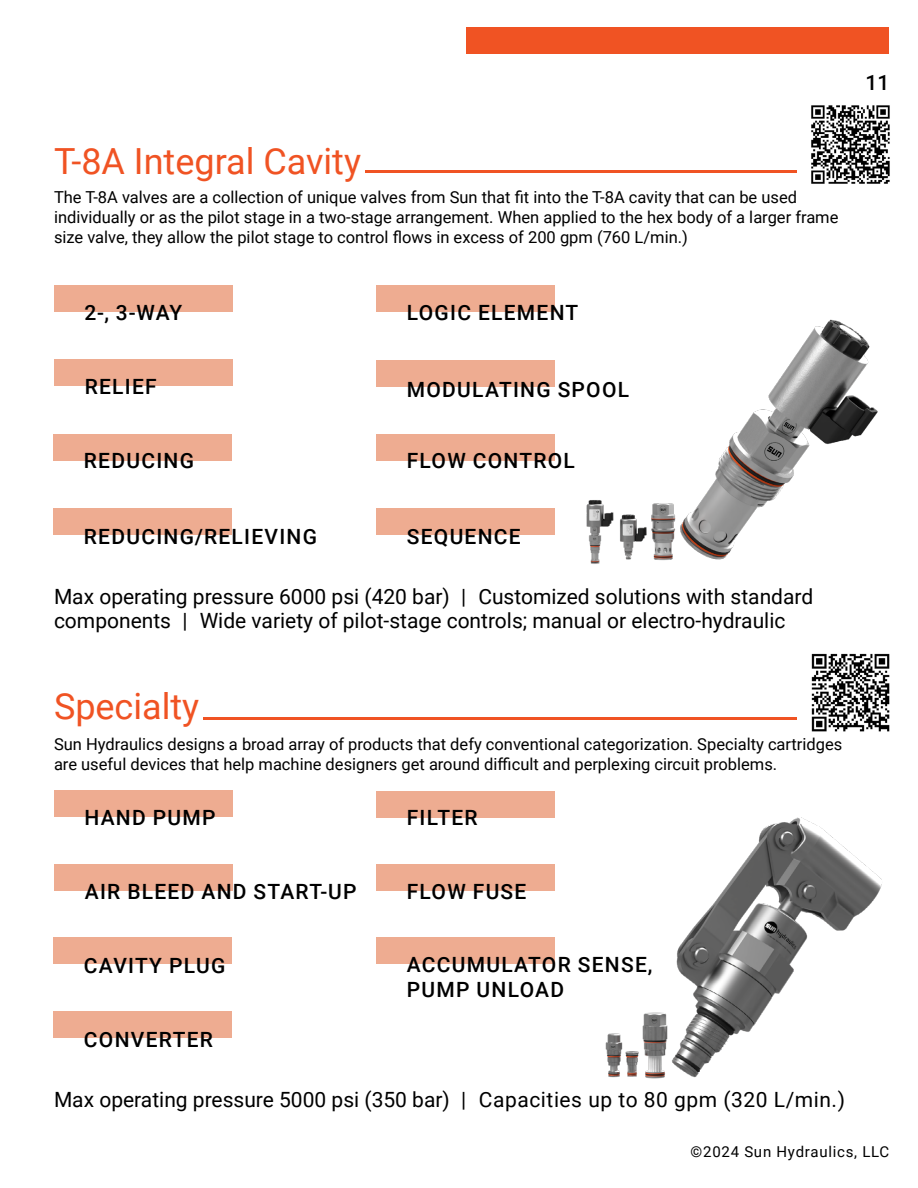
<style>
.page{position:relative;width:918px;height:1188px;background:#fff}
.page>*{position:absolute;margin:0;border:0;box-sizing:border-box;transform-origin:0 0}
.t1{font:36px "Roboto";color:#f05323}
.t2{font:21px/24px "Roboto";color:#000}
.t3{font:500 21px/25.2px "Roboto";letter-spacing:.06em;color:#000}
.t4{font:16.5px/19.8px "Roboto";color:#000}
.t5{font:15px "Roboto";letter-spacing:.05em;color:#000}
</style>
<div class="page">
<div style="left:466px;top:28px;width:423px;height:26px;background:#f05323"></div>
<div style="left:54px;top:285px;width:178px;height:27px;background:#eeac91"></div>
<div style="left:54px;top:359px;width:179px;height:27px;background:#eeac91"></div>
<div style="left:53px;top:434px;width:179px;height:27px;background:#eeac91"></div>
<div style="left:376px;top:285px;width:179px;height:27px;background:#eeac91"></div>
<div style="left:376px;top:360px;width:179px;height:27px;background:#eeac91"></div>
<div style="left:53px;top:508px;width:179px;height:27px;background:#eeac91"></div>
<div style="left:376px;top:434px;width:179px;height:27px;background:#eeac91"></div>
<div style="left:376px;top:508px;width:179px;height:27px;background:#eeac91"></div>
<div style="left:54px;top:790px;width:178px;height:27px;background:#eeac91"></div>
<div style="left:54px;top:864px;width:179px;height:27px;background:#eeac91"></div>
<div style="left:53px;top:937px;width:179px;height:27px;background:#eeac91"></div>
<div style="left:376px;top:791px;width:179px;height:27px;background:#eeac91"></div>
<div style="left:376px;top:864px;width:179px;height:27px;background:#eeac91"></div>
<div style="left:53px;top:1011px;width:179px;height:27px;background:#eeac91"></div>
<div style="left:376px;top:937px;width:179px;height:27px;background:#eeac91"></div>
<img style="left:811px;top:105px;width:79px;height:79px">
<hr style="left:365px;top:170px;width:432px;height:3px;background:#f05323">
<hr style="left:203px;top:718px;width:594px;height:2px;background:#f05323">
<img style="left:586px;top:319px;width:292px;height:245px">
<img style="left:605px;top:817px;width:277px;height:262px">
<img style="left:811px;top:653px;width:79px;height:79px">
<h1 class="t1" style="left:54px;top:136px;width:309px">T-8A Integral Cavity</h1>
<p class="t4" style="left:54px;top:187px;width:786px">The T-8A valves are a collection of unique valves from Sun that fit into the T-8A cavity that can be used individually or as the pilot stage in a two-stage arrangement. When applied to the hex body of a larger frame size valve, they allow the pilot stage to control flows in excess of 200 gpm (760 L/min.)</p>
<p class="t3" style="left:84px;top:299px;width:99px">2-, 3-WAY</p>
<p class="t3" style="left:407px;top:299px;width:173px">LOGIC ELEMENT</p>
<p class="t3" style="left:85px;top:373px;width:73px">RELIEF</p>
<p class="t3" style="left:407px;top:376px;width:224px">MODULATING SPOOL</p>
<p class="t3" style="left:84px;top:448px;width:112px">REDUCING</p>
<p class="t3" style="left:407px;top:448px;width:170px">FLOW CONTROL</p>
<p class="t3" style="left:866px;top:69px;width:25px">11</p>
<p class="t3" style="left:84px;top:523px;width:235px">REDUCING/RELIEVING</p>
<p class="t3" style="left:407px;top:523px;width:115px">SEQUENCE</p>
<p class="t2" style="left:54px;top:584px;width:761px">Max operating pressure 6000 psi (420 bar) | Customized solutions with standard components | Wide variety of pilot-stage controls; manual or electro-hydraulic</p>
<h1 class="t1" style="left:54px;top:681px;width:147px">Specialty</h1>
<p class="t4" style="left:54px;top:734px;width:790px">Sun Hydraulics designs a broad array of products that defy conventional categorization. Specialty cartridges are useful devices that help machine designers get around difficult and perplexing circuit problems.</p>
<p class="t3" style="left:84px;top:804px;width:133px">HAND PUMP</p>
<p class="t3" style="left:407px;top:804px;width:72px">FILTER</p>
<p class="t3" style="left:85px;top:878px;width:273px">AIR BLEED AND START-UP</p>
<p class="t3" style="left:407px;top:878px;width:121px">FLOW FUSE</p>
<p class="t3" style="left:84px;top:952px;width:143px">CAVITY PLUG</p>
<p class="t3" style="left:407px;top:951px;width:247px">ACCUMULATOR SENSE,<br>PUMP UNLOAD</p>
<p class="t3" style="left:84px;top:1027px;width:130px">CONVERTER</p>
<p class="t2" style="left:54px;top:1087px;width:792px">Max operating pressure 5000 psi (350 bar) | Capacities up to 80 gpm (320 L/min.)</p>
<p class="t5" style="left:691px;top:1141px;width:200px">©2024 Sun Hydraulics, LLC</p>
</div>
